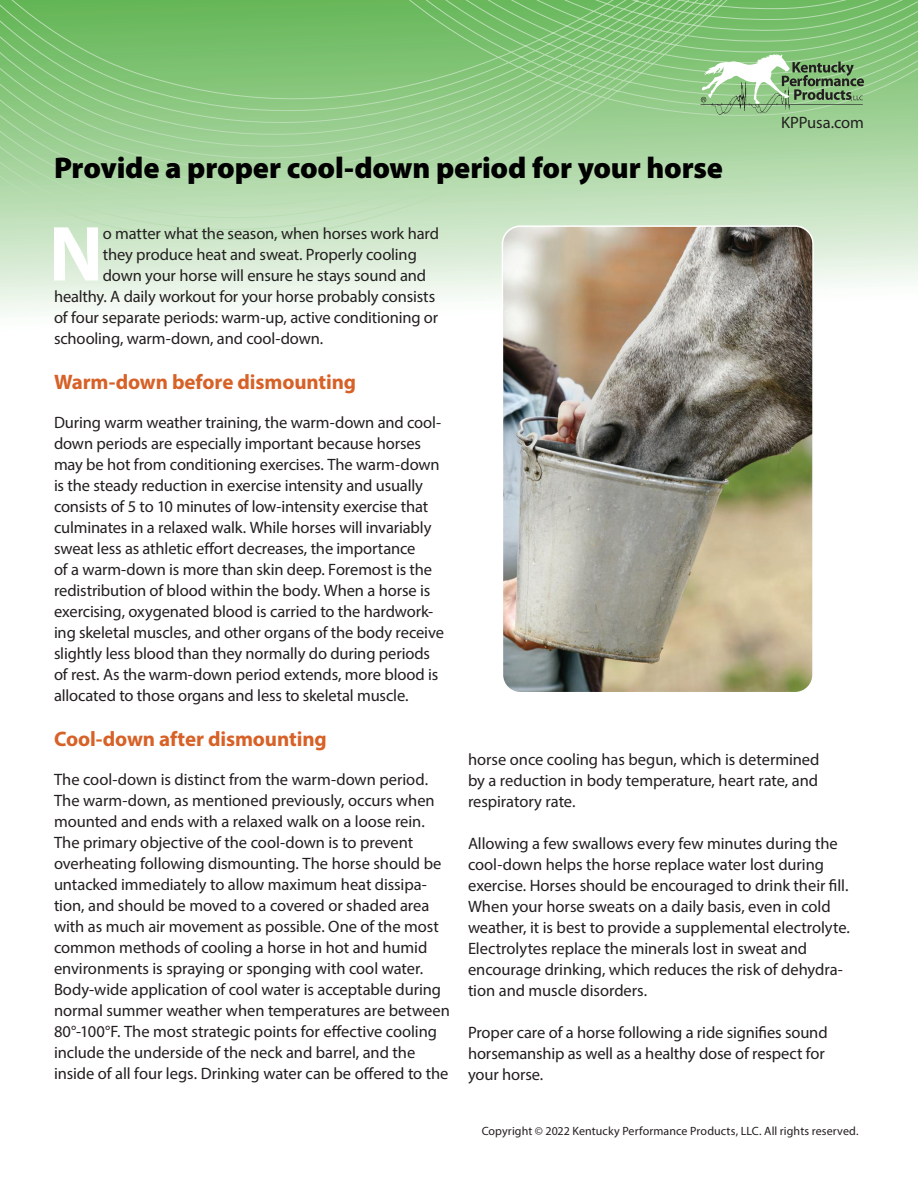
<style>
.page{position:relative;width:918px;height:1188px;background:#fff}
.page>*{position:absolute;margin:0;border:0;box-sizing:border-box;transform-origin:0 0}
.t1{font:700 78.75px "Myriad Pro";color:#fff}
.t2{font:900 30px "Myriad Pro";letter-spacing:-.005em;color:#000001}
.t3{font:700 21px "Myriad Pro";letter-spacing:-.005em;color:#d76126}
.t4{font:16.5px/21px "Myriad Pro";letter-spacing:-.005em;color:#231f20}
.t5{font:12px "Myriad Pro";letter-spacing:.005em;color:#231f20}
</style>
<div class="page">
<svg style="left:0;top:287px;width:502px;height:27px"></svg>
<svg style="left:0;top:0;width:918px;height:287px;background:#a4d39b"></svg>
<svg style="left:701px;top:54px;width:163px;height:61px;background:#94bc8c"></svg>
<img style="left:502px;top:226px;width:311px;height:464px">
<div style="left:502px;top:225px;width:312px;height:468px;border:2px solid #fff;border-radius:18px"></div>
<h2 class="t2" style="left:54px;top:151px;width:671px">Provide a proper cool-down period for your horse</h2>
<p class="t4" style="left:781px;top:112px;width:84px">KPPusa.com</p>
<h1 class="t1" style="left:49px;top:203px;width:56px">N</h1>
<p class="t4" style="left:103px;top:222px;width:338px">o matter what the season, when horses work hard</p>
<p class="t4" style="left:103px;top:243px;width:316px">they produce heat and sweat. Properly cooling</p>
<p class="t4" style="left:103px;top:264px;width:325px">down your horse will ensure he stays sound and</p>
<p class="t4" style="left:54px;top:285px;width:383px">healthy. A daily workout for your horse probably consists</p>
<p class="t4" style="left:54px;top:306px;width:386px">of four separate periods: warm-up, active conditioning or</p>
<p class="t4" style="left:54px;top:327px;width:271px">schooling, warm-down, and cool-down.</p>
<p class="t3" style="left:54px;top:368px;width:304px">Warm-down before dismounting</p>
<p class="t4" style="left:54px;top:411px;width:391px">During warm weather training, the warm-down and cool&shy;down periods are especially important because horses may be hot from conditioning exercises. The warm-down is the steady reduction in exercise intensity and usually consists of 5 to 10 minutes of low-intensity exercise that culminates in a relaxed walk. While horses will invariably sweat less as athletic effort decreases, the importance<br>of a warm-down is more than skin deep. Foremost is the redistribution of blood within the body. When a horse is exercising, oxygenated blood is carried to the hardwork&shy;ing skeletal muscles, and other organs of the body receive slightly less blood than they normally do during periods of rest. As the warm-down period extends, more blood is allocated to those organs and less to skeletal muscle.</p>
<p class="t3" style="left:54px;top:725px;width:274px">Cool-down after dismounting</p>
<p class="t4" style="left:54px;top:768px;width:397px">The cool-down is distinct from the warm-down period.<br>The warm-down, as mentioned previously, occurs when mounted and ends with a relaxed walk on a loose rein.<br>The primary objective of the cool-down is to prevent overheating following dismounting. The horse should be untacked immediately to allow maximum heat dissipa&shy;tion, and should be moved to a covered or shaded area with as much air movement as possible. One of the most common methods of cooling a horse in hot and humid environments is spraying or sponging with cool water.<br>Body-wide application of cool water is acceptable during normal summer weather when temperatures are between 80°-100°F. The most strategic points for effective cooling include the underside of the neck and barrel, and the inside of all four legs. Drinking water can be offered to the</p>
<p class="t4" style="left:468px;top:749px;width:353px;text-align:justify">horse once cooling has begun, which is determined by a reduction in body temperature, heart rate, and respiratory rate.</p>
<p class="t4" style="left:468px;top:833px;width:383px">Allowing a few swallows every few minutes during the cool-down helps the horse replace water lost during exercise. Horses should be encouraged to drink their fill.<br>When your horse sweats on a daily basis, even in cold weather, it is best to provide a supplemental electrolyte.<br>Electrolytes replace the minerals lost in sweat and encourage drinking, which reduces the risk of dehydra&shy;tion and muscle disorders.</p>
<p class="t4" style="left:468px;top:1022px;width:361px">Proper care of a horse following a ride signifies sound horsemanship as well as a healthy dose of respect for your horse.</p>
<p class="t5" style="left:482px;top:1123px;width:378px">Copyright © 2022 Kentucky Performance Products, LLC. All rights reserved.</p>
</div>
